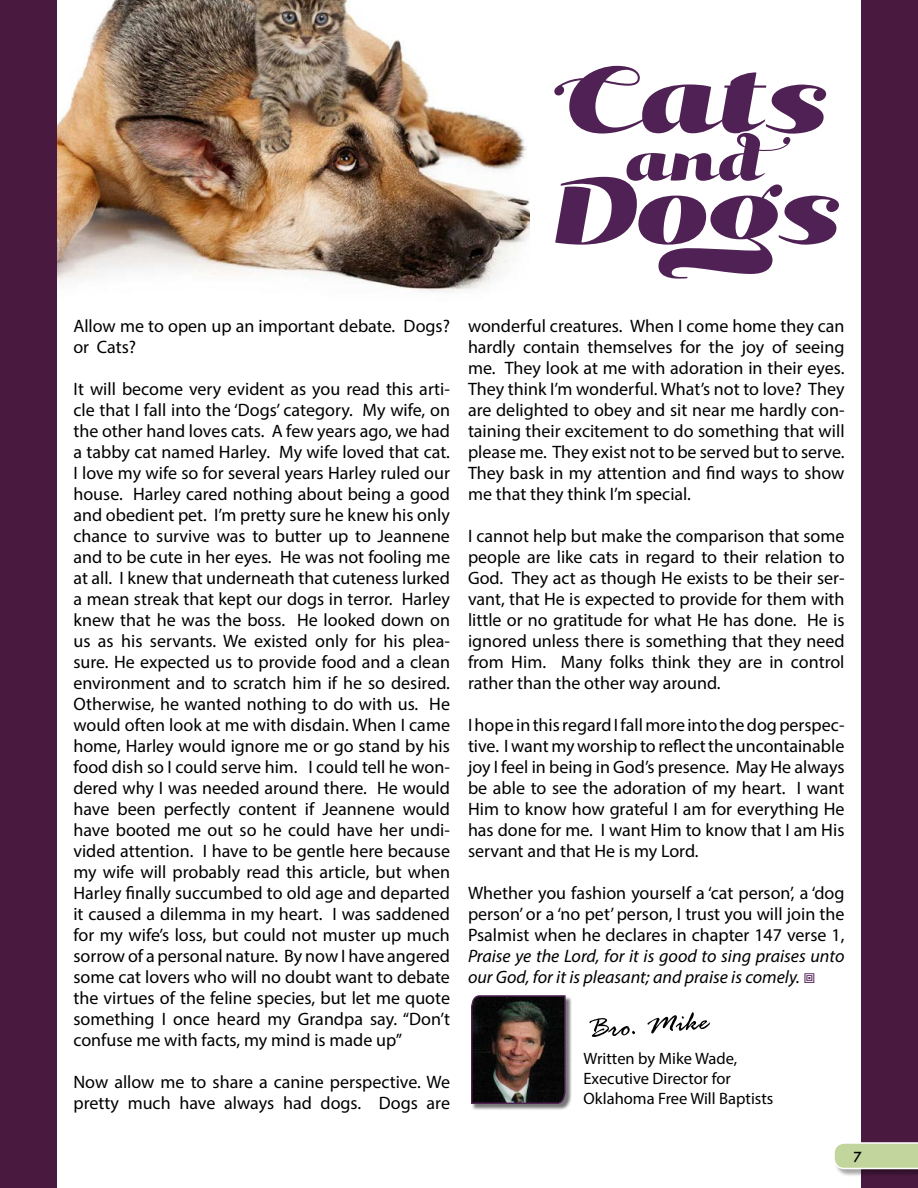
<style>
.page{position:relative;width:918px;height:1188px;background:#fff}
.page>*{position:absolute;margin:0;border:0;box-sizing:border-box;transform-origin:0 0}
.body{font:italic 111px "Kari Display Pro";color:#502154}
.body-2{font:italic 63px "Kari Display Pro";color:#502154}
.body-3{font:18px/21px "Myriad Pro";color:#000;text-align:justify}
.bodyTextPg2{font:16.5px/19.8px "Myriad Pro";color:#000}
.t1{font:500 13.5px "Futura";color:#000}
.s1{font-style:italic}
</style>
<div class="page">
<div style="left:472px;top:996px;width:100px;height:114px;background:#000;opacity:.54"></div>
<img style="left:471px;top:995px;width:95px;height:110px">
<img style="left:56px;top:0;width:473px;height:302px">
<div style="left:862px;top:0;width:56px;height:1188px;background:#4a193f"></div>
<div style="left:0;top:0;width:56px;height:1188px;background:#4a193f"></div>
<div style="left:834px;top:1143px;width:84px;height:34px;background:#000;opacity:.35"></div>
<svg style="left:834px;top:1142px;width:84px;height:27px"></svg>
<svg style="left:589px;top:1012px;width:121px;height:25px"></svg>
<p class="body-3" style="left:73px;top:315px;width:378px">Allow me to open up an important debate. Dogs? or Cats?</p>
<p class="body-3" style="left:73px;top:378px;width:378px">It will become very evident as you read this arti&shy;cle that I fall into the ‘Dogs’ category. My wife, on the other hand loves cats. A few years ago, we had a tabby cat named Harley. My wife loved that cat.<br>I love my wife so for several years Harley ruled our house. Harley cared nothing about being a good and obedient pet. I’m pretty sure he knew his only chance to survive was to butter up to Jeannene and to be cute in her eyes. He was not fooling me at all. I knew that underneath that cuteness lurked a mean streak that kept our dogs in terror. Harley knew that he was the boss. He looked down on us as his servants. We existed only for his plea&shy;sure. He expected us to provide food and a clean environment and to scratch him if he so desired.<br>Otherwise, he wanted nothing to do with us. He would often look at me with disdain. When I came home, Harley would ignore me or go stand by his food dish so I could serve him. I could tell he won&shy;dered why I was needed around there. He would have been perfectly content if Jeannene would have booted me out so he could have her undi&shy;vided attention. I have to be gentle here because my wife will probably read this article, but when Harley finally succumbed to old age and departed it caused a dilemma in my heart. I was saddened for my wife’s loss, but could not muster up much sorrow of a personal nature. By now I have angered some cat lovers who will no doubt want to debate the virtues of the feline species, but let me quote something I once heard my Grandpa say. “Don’t confuse me with facts, my mind is made up”</p>
<p class="body-3" style="left:73px;top:1071px;width:378px">Now allow me to share a canine perspective. We pretty much have always had dogs. Dogs are</p>
<p class="body" style="left:562px;top:26px;width:264px">Cats</p>
<p class="body-2" style="left:624px;top:120px;width:141px">and</p>
<p class="body" style="left:550px;top:137px;width:289px">Dogs</p>
<p class="body-3" style="left:468px;top:315px;width:378px">wonderful creatures. When I come home they can hardly contain themselves for the joy of seeing me. They look at me with adoration in their eyes.<br>They think I’m wonderful. What’s not to love? They are delighted to obey and sit near me hardly con&shy;taining their excitement to do something that will please me. They exist not to be served but to serve.<br>They bask in my attention and find ways to show me that they think I’m special.</p>
<p class="body-3" style="left:468px;top:525px;width:378px">I cannot help but make the comparison that some people are like cats in regard to their relation to God. They act as though He exists to be their ser&shy;vant, that He is expected to provide for them with little or no gratitude for what He has done. He is ignored unless there is something that they need from Him. Many folks think they are in control rather than the other way around.</p>
<p class="body-3" style="left:468px;top:714px;width:378px">I hope in this regard I fall more into the dog perspec&shy;tive. I want my worship to reflect the uncontainable joy I feel in being in God’s presence. May He always be able to see the adoration of my heart. I want Him to know how grateful I am for everything He has done for me. I want Him to know that I am His servant and that He is my Lord.</p>
<p class="body-3" style="left:468px;top:882px;width:378px">Whether you fashion yourself a ‘cat person’, a ‘dog person’ or a ‘no pet’ person, I trust you will join the Psalmist when he declares in chapter 147 verse 1, <span class="s1">Praise ye the Lord, for it is good to sing praises unto our God, for it is pleasant; and praise is comely.</span></p>
<p class="bodyTextPg2" style="left:584px;top:1049px;width:191px">Written by Mike Wade,<br>Executive Director for<br>Oklahoma Free Will Baptists</p>
<p class="t1" style="left:854px;top:1147px;width:10px">7</p>
</div>
